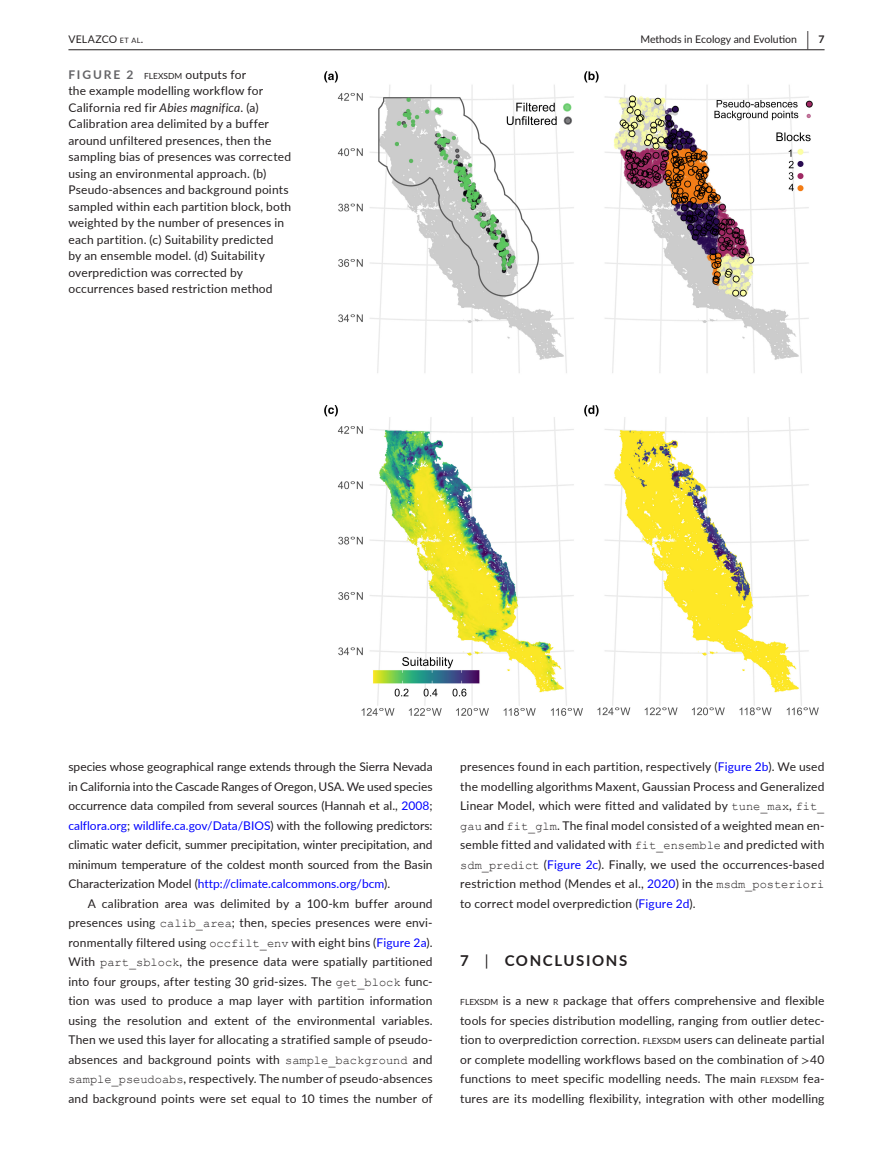
<style>
.page{position:relative;width:893px;height:1174px;background:#fff}
.page>*{position:absolute;margin:0;border:0;box-sizing:border-box;transform-origin:0 0}
.t1{font:700 15px "Lato";letter-spacing:.11em;color:#231f20}
.t2{font:12px/19.5px "Lato";letter-spacing:.015em;color:#231f20;text-align:justify}
.t3{font:10.5px "Lato";color:#231f20}
.s1{font-size:7.35px}
.s2{font-style:inherit}
.s3{font-weight:700;font-size:19.5px}
.s4{font-weight:700}
.s5{font-weight:700;color:#636366}
.s6{font-size:8.4px}
.s7{font-style:italic}
.s8{color:#00f}
.s9{font-family:"Courier New"}
.s10{font-weight:400}
.s11{font-family:"STIX"}
</style>
<div class="page">
<hr style="left:68px;top:49px;width:756px;height:1px;background:#231f20">
<img style="left:324px;top:71px;width:495px;height:645px">
<p class="t3" style="left:68px;top:31px;width:76px">VELAZCO <span class="s1">ET AL</span><span class="s2">.</span></p>
<p class="t3" style="left:640px;top:31px;width:186px">Methods in Ecology and Evolu on <span class="s3">|</span> <span class="s4">7</span></p>
<p class="t2" style="left:68px;top:66px;width:224px;line-height:16.5px;text-align:left"><span class="s5">FIGURE 2</span> <span class="s6">FLEXSDM</span> outputs for<br>the example modelling workflow for California red fir <span class="s7">Abies magnifica</span>. (a)<br>Calibration area delimited by a buffer around unfiltered presences, then the sampling bias of presences was corrected using an environmental approach. (b)<br>Pseudo-absences and background points sampled within each partition block, both weighted by the number of presences in each partition. (c) Suitability predicted<br>by an ensemble model. (d) Suitability overprediction was corrected by occurrences based restriction method</p>
<p class="t2" style="left:68px;top:756px;width:366px">species whose geographical range extends through the Sierra Nevada in California into the Cascade Ranges of Oregon, USA. We used species occurrence data compiled from several sources (Hannah et al., <span class="s8">2008</span>; <span class="s8">calflora.org</span>; <span class="s8">wildlife.ca.gov/Data/BIOS</span>) with the following predictors: climatic water deficit, summer precipitation, winter precipitation, and minimum temperature of the coldest month sourced from the Basin Characterization Model (<span class="s8">http://climate.calcommons.org/bcm</span>).</p>
<p class="t2" style="left:68px;top:893px;width:366px;text-indent:20px">A calibration area was delimited by a 100-km buffer around presences using <span class="s9">calib_area</span>; then, species presences were envi&shy;ronmentally filtered using <span class="s9">occfilt_env</span> with eight bins (<span class="s8">Figure 2a</span>).<br>With <span class="s9">part_sblock</span>, the presence data were spatially partitioned into four groups, after testing 30 grid-sizes. The <span class="s9">get_block</span> func&shy;tion was used to produce a map layer with partition information using the resolution and extent of the environmental variables.<br>Then we used this layer for allocating a stratified sample of pseudo&shy;absences and background points with <span class="s9">sample_background</span> and <span class="s9">sample_pseudoabs</span>, respectively. The number of pseudo-absences and background points were set equal to 10 times the number of</p>
<p class="t2" style="left:460px;top:756px;width:366px">presences found in each partition, respectively (<span class="s8">Figure 2b</span>). We used the modelling algorithms Maxent, Gaussian Process and Generalized Linear Model, which were fitted and validated by <span class="s9">tune_max</span>, <span class="s9">fit_ gau</span> and <span class="s9">fit_glm</span>. The final model consisted of a weighted mean en&shy;semble fitted and validated with <span class="s9">fit_ensemble</span> and predicted with <span class="s9">sdm_predict</span> (<span class="s8">Figure 2c</span>). Finally, we used the occurrences-based restriction method (Mendes et al., <span class="s8">2020</span>) in the <span class="s9">msdm_posteriori </span>to correct model overprediction (<span class="s8">Figure 2d</span>).</p>
<p class="t1" style="left:460px;top:950px;width:168px">7 <span class="s10">|</span> CONCLUSIONS</p>
<p class="t2" style="left:460px;top:990px;width:366px"><span class="s6">FLEXSDM</span> is a new <span class="s6">R</span> package that offers comprehensive and flexible tools for species distribution modelling, ranging from outlier detec&shy;tion to overprediction correction. <span class="s6">FLEXSDM</span> users can delineate partial or complete modelling workflows based on the combination of <span class="s11">&gt;</span>40 functions to meet specific modelling needs. The main <span class="s6">FLEXSDM</span> fea&shy;tures are its modelling flexibility, integration with other modelling</p>
</div>
